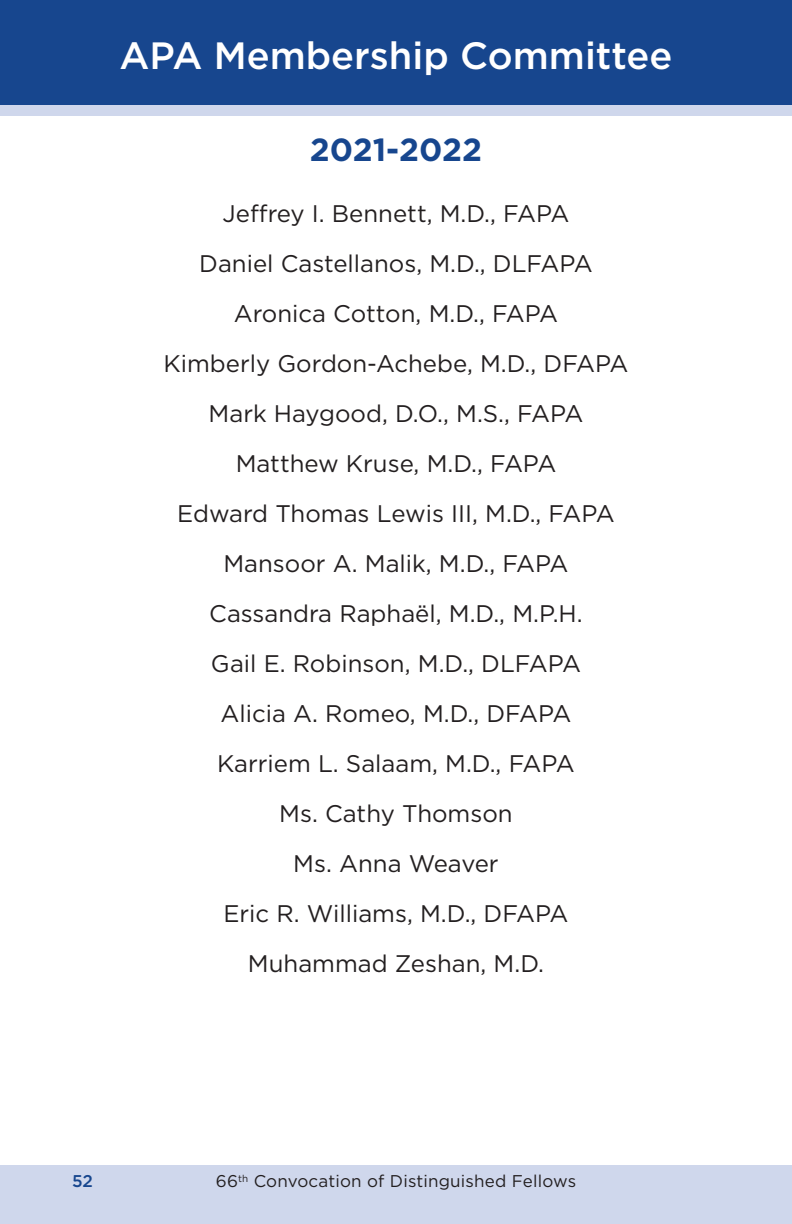
<style>
.page{position:relative;width:792px;height:1224px;background:#fff}
.page>*{position:absolute;margin:0;border:0;box-sizing:border-box;transform-origin:0 0}
.Fellows_Listing_Head{font:500 38px "Gotham";color:#fff}
._2021_Committee_Head{font:700 32px "Gotham";color:#17468e}
.C4_List{font:24px "Gotham";color:#231f20}
.t1{font:17px "Gotham";letter-spacing:.01em;color:#231f20}
.t2{font:500 17px "Gotham";color:#17468e}
</style>
<div class="page">
<div style="left:0;top:0;width:792px;height:115px;background:#cfd7ec"></div>
<div style="left:0;top:0;width:792px;height:105px;background:#17468e"></div>
<div style="left:0;top:1165px;width:792px;height:59px;background:#cfd7ec"></div>
<p class="Fellows_Listing_Head" style="left:120px;top:34px;width:554px">APA Membership Committee</p>
<p class="_2021_Committee_Head" style="left:310px;top:132px;width:174px">2021-2022</p>
<p class="C4_List" style="left:223px;top:200px;width:348px">Jeffrey I. Bennett, M.D., FAPA</p>
<p class="C4_List" style="left:199px;top:250px;width:395px">Daniel Castellanos, M.D., DLFAPA</p>
<p class="C4_List" style="left:234px;top:300px;width:326px">Aronica Cotton, M.D., FAPA</p>
<p class="C4_List" style="left:164px;top:350px;width:466px">Kimberly Gordon-Achebe, M.D., DFAPA</p>
<p class="C4_List" style="left:209px;top:400px;width:376px">Mark Haygood, D.O., M.S., FAPA</p>
<p class="C4_List" style="left:236px;top:450px;width:322px">Matthew Kruse, M.D., FAPA</p>
<p class="C4_List" style="left:177px;top:500px;width:439px">Edward Thomas Lewis III, M.D., FAPA</p>
<p class="C4_List" style="left:223px;top:550px;width:347px">Mansoor A. Malik, M.D., FAPA</p>
<p class="C4_List" style="left:209px;top:600px;width:375px">Cassandra Raphaël, M.D., M.P.H.</p>
<p class="C4_List" style="left:211px;top:650px;width:372px">Gail E. Robinson, M.D., DLFAPA</p>
<p class="C4_List" style="left:221px;top:700px;width:352px">Alicia A. Romeo, M.D., DFAPA</p>
<p class="C4_List" style="left:217px;top:750px;width:359px">Karriem L. Salaam, M.D., FAPA</p>
<p class="C4_List" style="left:279px;top:800px;width:235px">Ms. Cathy Thomson</p>
<p class="C4_List" style="left:293px;top:850px;width:207px">Ms. Anna Weaver</p>
<p class="C4_List" style="left:224px;top:900px;width:346px">Eric R. Williams, M.D., DFAPA</p>
<p class="C4_List" style="left:248px;top:950px;width:298px">Muhammad Zeshan, M.D.</p>
<p class="t2" style="left:72px;top:1172px;width:22px">52</p>
<p class="t1" style="left:216px;top:1172px;width:362px">66<sup>th</sup> Convocation of Distinguished Fellows</p>
</div>
